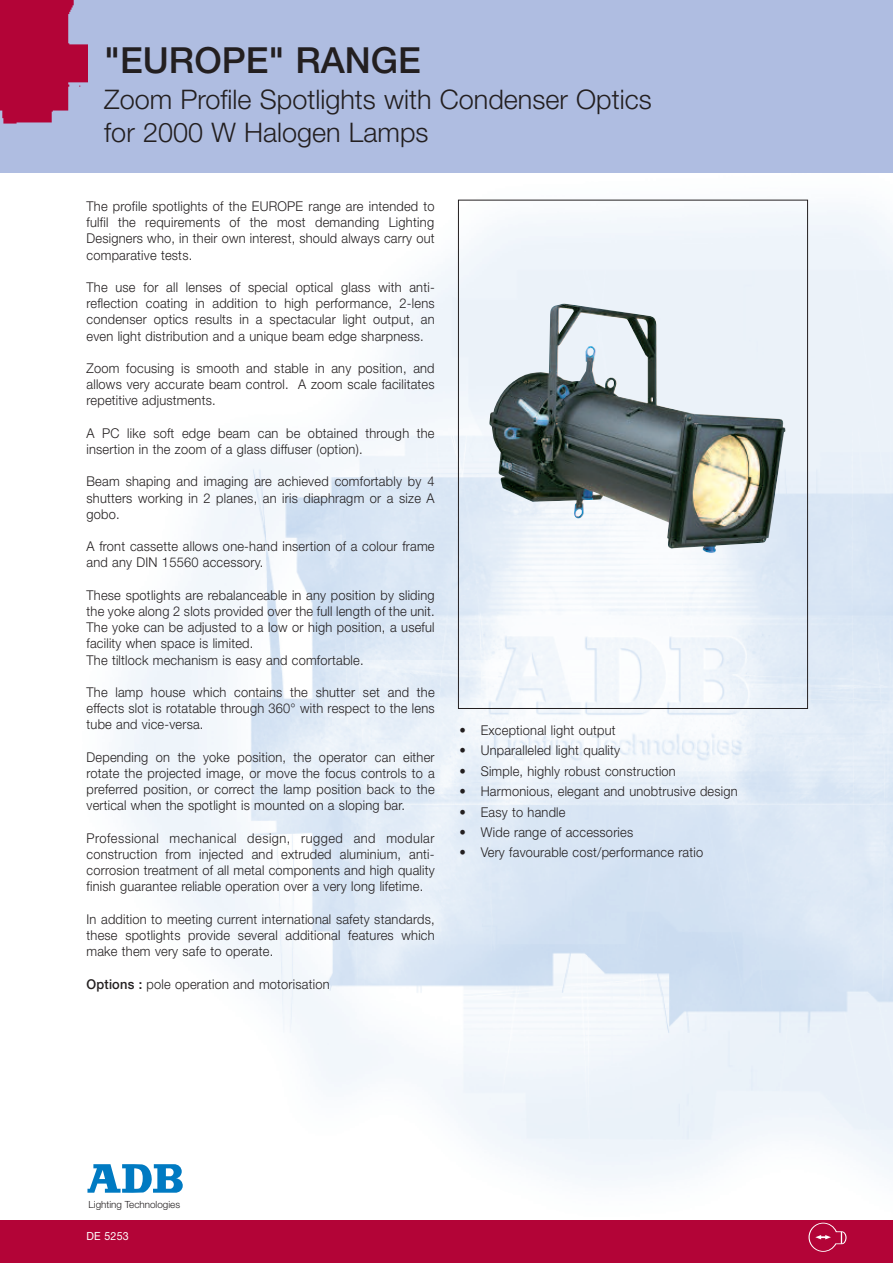
<style>
.page{position:relative;width:893px;height:1263px;background:#fff}
.page>*{position:absolute;margin:0;border:0;box-sizing:border-box;transform-origin:0 0}
.t1{font:500 36px "Helvetica Neue";color:#231f20}
.t2{font:300 27px/32.4px "Helvetica Neue";color:#231f20}
.t3{font:300 13.5px/16.2px "Helvetica Neue";letter-spacing:.015em;color:#231f20;text-align:justify;scale:.95 1}
.t4{font:11.25px "Helvetica Neue";letter-spacing:.015em;color:#fff;scale:.95 1}
.t5{font:300 9.9px "Helvetica Neue";color:#231f20}
.s1{font-weight:500}
</style>
<div class="page">
<img style="left:0;top:172px;width:893px;height:1009px">
<div style="left:0;top:1220px;width:893px;height:43px;background:#b30437"></div>
<div style="left:0;top:0;width:893px;height:172px;background:#afbde1"></div>
<img style="left:0;top:0;width:87px;height:142px">
<svg style="left:809px;top:1223px;width:37px;height:29px"></svg>
<img style="left:489px;top:304px;width:296px;height:249px">
<svg style="left:87px;top:1164px;width:96px;height:29px"></svg>
<h1 class="t1" style="left:104px;top:47px;width:318px">"EUROPE" RANGE</h1>
<h2 class="t2" style="left:104px;top:86px;width:549px">Zoom Profile Spotlights with Condenser Optics for 2000 W Halogen Lamps</h2>
<p class="t3" style="left:87px;top:199px;width:368px">The profile spotlights of the EUROPE range are intended to fulfil the requirements of the most demanding Lighting Designers who, in their own interest, should always carry out comparative tests.</p>
<p class="t3" style="left:87px;top:280px;width:368px">The use for all lenses of special optical glass with anti&shy;reflection coating in addition to high performance, 2-lens condenser optics results in a spectacular light output, an even light distribution and a unique beam edge sharpness.</p>
<p class="t3" style="left:87px;top:361px;width:368px">Zoom focusing is smooth and stable in any position, and allows very accurate beam control. A zoom scale facilitates repetitive adjustments.</p>
<p class="t3" style="left:87px;top:426px;width:368px">A PC like soft edge beam can be obtained through the insertion in the zoom of a glass diffuser (option).</p>
<p class="t3" style="left:87px;top:475px;width:368px">Beam shaping and imaging are achieved comfortably by 4 shutters working in 2 planes, an iris diaphragm or a size A gobo.</p>
<p class="t3" style="left:87px;top:540px;width:368px">A front cassette allows one-hand insertion of a colour frame and any DIN 15560 accessory.</p>
<p class="t3" style="left:87px;top:588px;width:368px;text-align:left">These spotlights are rebalanceable in any position by sliding the yoke along 2 slots provided over the full length of the unit.<br>The yoke can be adjusted to a low or high position, a useful facility when space is limited.<br>The tiltlock mechanism is easy and comfortable.</p>
<p class="t3" style="left:87px;top:685px;width:368px">The lamp house which contains the shutter set and the effects slot is rotatable through 360° with respect to the lens tube and vice-versa.</p>
<p class="t3" style="left:87px;top:750px;width:368px">Depending on the yoke position, the operator can either rotate the projected image, or move the focus controls to a preferred position, or correct the lamp position back to the vertical when the spotlight is mounted on a sloping bar.</p>
<p class="t3" style="left:87px;top:831px;width:368px">Professional mechanical design, rugged and modular construction from injected and extruded aluminium, anti&shy;corrosion treatment of all metal components and high quality finish guarantee reliable operation over a very long lifetime.</p>
<p class="t3" style="left:87px;top:912px;width:368px">In addition to meeting current international safety standards, these spotlights provide several additional features which make them very safe to operate.</p>
<p class="t3" style="left:87px;top:977px;width:257px"><span class="s1">Options :</span> pole operation and motorisation</p>
<p class="t3" style="left:459px;top:723px;width:166px">• Exceptional light output</p>
<p class="t3" style="left:459px;top:743px;width:171px">• Unparalleled light quality</p>
<p class="t3" style="left:459px;top:764px;width:229px">• Simple, highly robust construction</p>
<p class="t3" style="left:459px;top:784px;width:294px">• Harmonious, elegant and unobtrusive design</p>
<p class="t3" style="left:459px;top:805px;width:113px">• Easy to handle</p>
<p class="t3" style="left:459px;top:825px;width:184px">• Wide range of accessories</p>
<p class="t3" style="left:459px;top:846px;width:258px">• Very favourable cost/performance ratio</p>
<p class="t5" style="left:89px;top:1201px;width:93px">Lighting Technologies</p>
<p class="t4" style="left:87px;top:1231px;width:46px">DE 5253</p>
</div>
